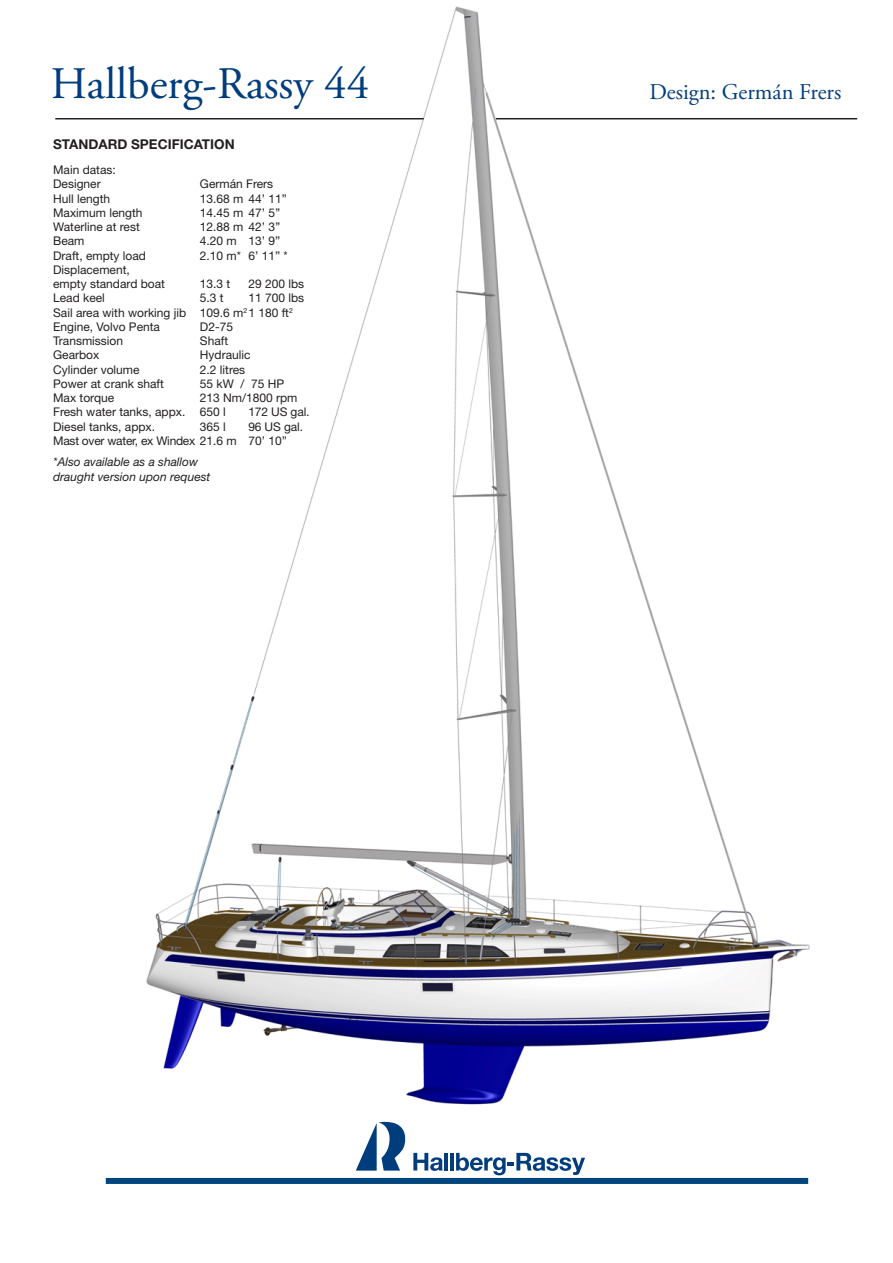
<style>
.page{position:relative;width:893px;height:1263px;background:#fff}
.page>*{position:absolute;margin:0;border:0;box-sizing:border-box;transform-origin:0 0}
.t1{font:45px "Adobe Garamond Pro";color:#013d7d}
.t2{font:22.5px "Adobe Garamond Pro";color:#013d7d}
.t3{font:700 13.5px "Helvetica Neue";color:#231f20}
.t4{font:12px/14.2px "Helvetica Neue";color:#231f20}
.t5{font:italic 12px/15px "Helvetica Neue";color:#231f20}
.t6{font:12px/14.2px "Helvetica Neue";letter-spacing:-.02em;color:#231f20}
</style>
<div class="page">
<div style="left:106px;top:1178px;width:702px;height:6px;background:#00467e"></div>
<img style="left:118px;top:6px;width:707px;height:1116px">
<hr style="left:55px;top:118px;width:369px;height:1px;background:#231f20">
<hr style="left:496px;top:118px;width:361px;height:1px;background:#231f20">
<svg style="left:356px;top:1122px;width:50px;height:48px"></svg>
<svg style="left:413px;top:1153px;width:30px;height:18px"></svg>
<hr style="left:445px;top:1153px;width:3px;height:17px;background:#013d7d">
<hr style="left:450px;top:1153px;width:4px;height:17px;background:#013d7d">
<svg style="left:456px;top:1153px;width:129px;height:22px"></svg>
<h1 class="t1" style="left:51px;top:57px;width:320px">Hallberg-Rassy 44</h1>
<p class="t3" style="left:53px;top:136px;width:183px">STANDARD SPECIFICATION</p>
<p class="t4" style="left:53px;top:163px;width:64px">Main datas:<br>Designer</p>
<p class="t4" style="left:200px;top:177px;width:75px">Germán Frers</p>
<p class="t4" style="left:53px;top:191px;width:59px">Hull length</p>
<p class="t4" style="left:200px;top:191px;width:88px">13.68 m 44’ 11”</p>
<p class="t4" style="left:53px;top:205px;width:91px">Maximum length</p>
<p class="t4" style="left:200px;top:205px;width:82px">14.45 m 47’ 5’’</p>
<p class="t4" style="left:53px;top:220px;width:88px">Waterline at rest</p>
<p class="t4" style="left:200px;top:220px;width:82px">12.88 m 42’ 3’’</p>
<p class="t4" style="left:53px;top:234px;width:33px">Beam</p>
<p class="t4" style="left:200px;top:234px;width:82px">4.20 m 13’ 9”</p>
<p class="t4" style="left:53px;top:248px;width:94px">Draft, empty load</p>
<p class="t4" style="left:200px;top:248px;width:89px">2.10 m* 6’ 11” *</p>
<p class="t4" style="left:53px;top:262px;width:113px">Displacement, empty standard boat</p>
<p class="t4" style="left:200px;top:277px;width:32px">13.3 t</p>
<p class="t4" style="left:248px;top:277px;width:57px">29 200 lbs</p>
<p class="t4" style="left:53px;top:291px;width:252px;text-indent:195px">11 700 lbs<br>Sail area with working jib 109.6 m<sup>2</sup>1 180 ft<sup>2<br></sup>Engine, Volvo Penta</p>
<p class="t4" style="left:53px;top:291px;width:53px">Lead keel</p>
<p class="t4" style="left:200px;top:291px;width:25px">5.3 t</p>
<p class="t4" style="left:200px;top:319px;width:35px">D2-75</p>
<p class="t4" style="left:53px;top:334px;width:72px">Transmission</p>
<p class="t4" style="left:200px;top:334px;width:30px">Shaft</p>
<p class="t4" style="left:53px;top:348px;width:48px">Gearbox</p>
<p class="t4" style="left:200px;top:348px;width:52px">Hydraulic</p>
<p class="t4" style="left:53px;top:362px;width:88px">Cylinder volume</p>
<p class="t4" style="left:200px;top:362px;width:47px">2.2 litres</p>
<p class="t4" style="left:53px;top:376px;width:112px">Power at crank shaft</p>
<p class="t4" style="left:200px;top:376px;width:86px">55 kW / 75 HP</p>
<p class="t4" style="left:53px;top:391px;width:63px">Max torque</p>
<p class="t4" style="left:53px;top:391px;width:246px;text-indent:147px">213 Nm/1800 rpm<br>Fresh water tanks, appx. 650 l</p>
<p class="t4" style="left:248px;top:405px;width:63px">172 US gal.</p>
<p class="t6" style="left:53px;top:419px;width:251px;text-indent:195px">96 US gal.<br>Mast over water, ex Windex 21.6 m 70’ 10’’</p>
<p class="t5" style="left:53px;top:454px;width:159px">*Also available as a shallow draught version upon request</p>
<p class="t4" style="left:53px;top:419px;width:104px">Diesel tanks, appx.</p>
<p class="t4" style="left:200px;top:419px;width:28px">365 l</p>
<h2 class="t2" style="left:649px;top:79px;width:193px">Design: Germán Frers</h2>
</div>
